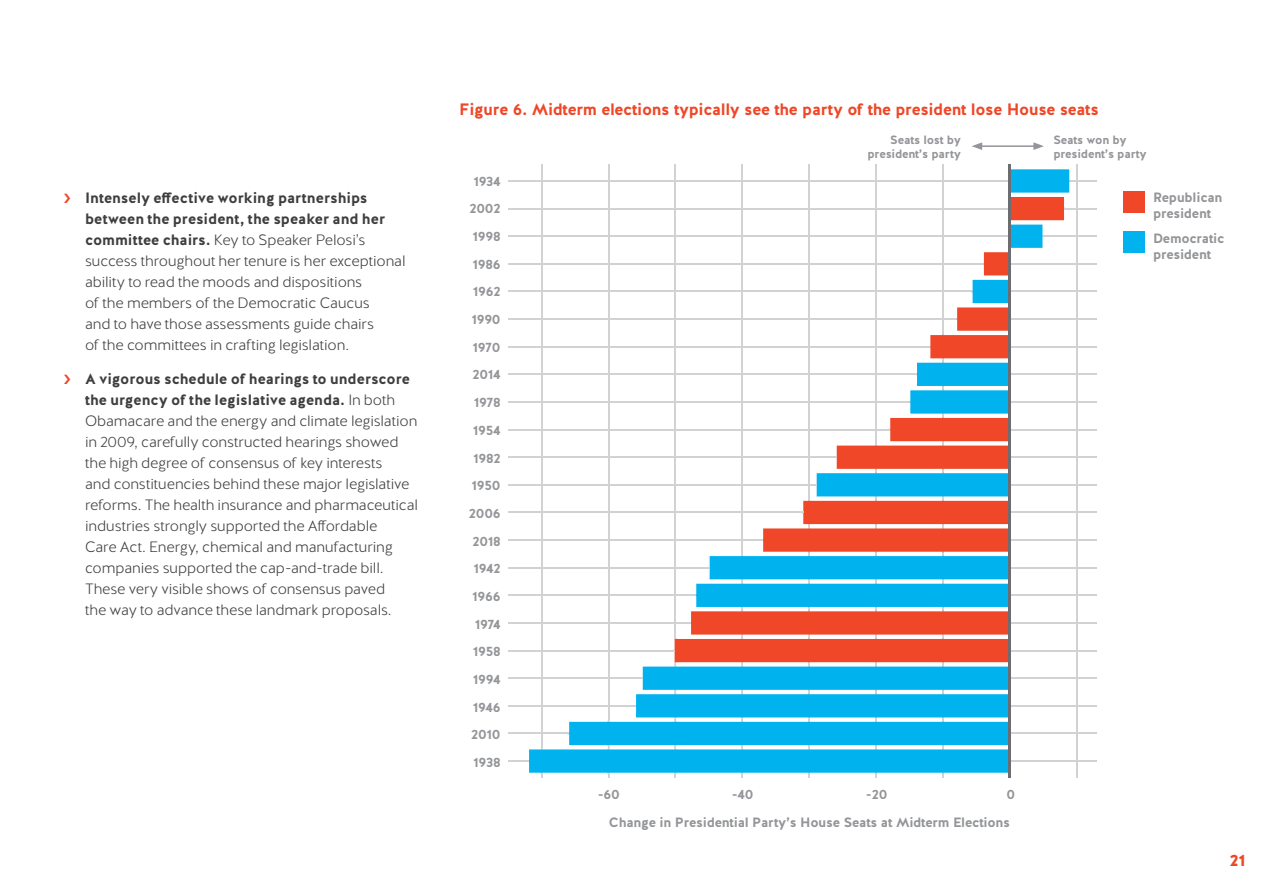
<style>
.page{position:relative;width:1263px;height:893px;background:#fff}
.page>*{position:absolute;margin:0;border:0;box-sizing:border-box;transform-origin:0 0}
.TABLE_HEADING_1{font:700 16.5px "Halis GR";letter-spacing:-.02em;color:#ef4727}
.t1{font:900 16.5px "Halis GR";color:#ef4727}
.t2{font:300 15px/21px "Halis GR";letter-spacing:-.005em;color:#3e3e3f}
.TABLE_HEADING_1-2{font:700 13.5px/16.2px "Halis GR";letter-spacing:-.02em;color:#939598}
.TABLE_HEADING_1-3{font:700 12px/14.4px "Halis GR";letter-spacing:-.02em;color:#939598;text-align:right}
.s1{font-weight:700}
</style>
<div class="page">
<hr style="left:541px;top:164px;width:1px;height:614px;background:#d1d2d4">
<hr style="left:675px;top:164px;width:1px;height:614px;background:#d1d2d4">
<hr style="left:808px;top:164px;width:2px;height:614px;background:#d1d2d4">
<hr style="left:942px;top:164px;width:2px;height:614px;background:#d1d2d4">
<hr style="left:1076px;top:164px;width:1px;height:614px;background:#d1d2d4">
<hr style="left:508px;top:760px;width:589px;height:2px;background:#d1d2d4">
<hr style="left:508px;top:733px;width:589px;height:1px;background:#d1d2d4">
<hr style="left:508px;top:705px;width:589px;height:2px;background:#d1d2d4">
<hr style="left:508px;top:677px;width:589px;height:2px;background:#d1d2d4">
<hr style="left:508px;top:650px;width:589px;height:1px;background:#d1d2d4">
<hr style="left:508px;top:622px;width:589px;height:2px;background:#d1d2d4">
<hr style="left:508px;top:595px;width:589px;height:1px;background:#d1d2d4">
<hr style="left:508px;top:567px;width:589px;height:1px;background:#d1d2d4">
<hr style="left:508px;top:539px;width:589px;height:2px;background:#d1d2d4">
<hr style="left:508px;top:512px;width:589px;height:1px;background:#d1d2d4">
<hr style="left:508px;top:484px;width:589px;height:2px;background:#d1d2d4">
<hr style="left:508px;top:456px;width:589px;height:2px;background:#d1d2d4">
<hr style="left:508px;top:429px;width:589px;height:1px;background:#d1d2d4">
<hr style="left:508px;top:401px;width:589px;height:2px;background:#d1d2d4">
<hr style="left:508px;top:374px;width:589px;height:1px;background:#d1d2d4">
<hr style="left:508px;top:346px;width:589px;height:1px;background:#d1d2d4">
<hr style="left:508px;top:318px;width:589px;height:2px;background:#d1d2d4">
<hr style="left:508px;top:291px;width:589px;height:1px;background:#d1d2d4">
<hr style="left:508px;top:263px;width:589px;height:2px;background:#d1d2d4">
<hr style="left:508px;top:235px;width:589px;height:2px;background:#d1d2d4">
<hr style="left:508px;top:208px;width:589px;height:1px;background:#d1d2d4">
<hr style="left:508px;top:180px;width:589px;height:2px;background:#d1d2d4">
<hr style="left:608px;top:164px;width:1px;height:614px;background:#d1d2d4">
<hr style="left:741px;top:164px;width:2px;height:614px;background:#d1d2d4">
<hr style="left:875px;top:164px;width:2px;height:614px;background:#d1d2d4">
<svg style="left:527px;top:168px;width:544px;height:606px"></svg>
<hr style="left:1009px;top:164px;width:2px;height:614px;background:#6c6d70">
<div style="left:1123px;top:191px;width:21px;height:22px;background:#ef4727"></div>
<div style="left:1123px;top:232px;width:21px;height:21px;background:#00b3ef"></div>
<hr style="left:980px;top:145px;width:56px;height:2px;background:#939598">
<svg style="left:972px;top:142px;width:10px;height:8px"></svg>
<svg style="left:1033px;top:142px;width:11px;height:8px"></svg>
<p class="t2" style="left:85px;top:188px;width:322px"><span class="s1">Intensely effective working partnerships between the president, the speaker and her committee chairs.</span> Key to Speaker Pelosi’s success throughout her tenure is her exceptional ability to read the moods and dispositions<br>of the members of the Democratic Caucus<br>and to have those assessments guide chairs<br>of the committees in crafting legislation.</p>
<p class="t2" style="left:85px;top:369px;width:335px"><span class="s1">A vigorous schedule of hearings to underscore the urgency of the legislative agenda.</span> In both Obamacare and the energy and climate legislation in 2009, carefully constructed hearings showed the high degree of consensus of key interests<br>and constituencies behind these major legislative reforms. The health insurance and pharmaceutical industries strongly supported the Affordable<br>Care Act. Energy, chemical and manufacturing companies supported the cap-and-trade bill.<br>These very visible shows of consensus paved<br>the way to advance these landmark proposals.</p>
<p class="TABLE_HEADING_1" style="left:459px;top:99px;width:641px">Figure 6. Midterm elections typically see the party of the president lose House seats</p>
<p class="TABLE_HEADING_1-2" style="left:473px;top:173px;width:29px">1934</p>
<p class="TABLE_HEADING_1-2" style="left:469px;top:201px;width:33px">2002</p>
<p class="TABLE_HEADING_1-2" style="left:472px;top:228px;width:30px">1998</p>
<p class="TABLE_HEADING_1-2" style="left:472px;top:256px;width:30px">1986</p>
<p class="TABLE_HEADING_1-2" style="left:473px;top:284px;width:29px">1962</p>
<p class="TABLE_HEADING_1-2" style="left:471px;top:312px;width:31px">1990</p>
<p class="TABLE_HEADING_1-2" style="left:473px;top:339px;width:30px">1970</p>
<p class="TABLE_HEADING_1-2" style="left:472px;top:367px;width:30px">2014</p>
<p class="TABLE_HEADING_1-2" style="left:474px;top:395px;width:28px">1978</p>
<p class="TABLE_HEADING_1-2" style="left:473px;top:422px;width:29px">1954</p>
<p class="TABLE_HEADING_1-2" style="left:473px;top:450px;width:29px">1982</p>
<p class="TABLE_HEADING_1-2" style="left:472px;top:478px;width:31px">1950</p>
<p class="TABLE_HEADING_1-2" style="left:469px;top:505px;width:33px">2006</p>
<p class="TABLE_HEADING_1-2" style="left:472px;top:533px;width:30px">2018</p>
<p class="TABLE_HEADING_1-2" style="left:473px;top:561px;width:29px">1942</p>
<p class="TABLE_HEADING_1-2" style="left:472px;top:588px;width:30px">1966</p>
<p class="TABLE_HEADING_1-2" style="left:475px;top:616px;width:27px">1974</p>
<p class="TABLE_HEADING_1-2" style="left:473px;top:644px;width:30px">1958</p>
<p class="TABLE_HEADING_1-2" style="left:473px;top:671px;width:29px">1994</p>
<p class="TABLE_HEADING_1-2" style="left:473px;top:699px;width:29px">1946</p>
<p class="TABLE_HEADING_1-2" style="left:471px;top:727px;width:31px">2010</p>
<p class="TABLE_HEADING_1-2" style="left:473px;top:755px;width:29px">1938</p>
<p class="TABLE_HEADING_1-3" style="left:867px;top:133px;width:95px">Seats lost by president’s party</p>
<p class="TABLE_HEADING_1-3" style="left:1053px;top:133px;width:95px;text-align:left">Seats won by president’s party</p>
<p class="TABLE_HEADING_1-2" style="left:1153px;top:190px;width:71px">Republican president</p>
<p class="TABLE_HEADING_1-2" style="left:1153px;top:231px;width:73px">Democratic president</p>
<p class="TABLE_HEADING_1-2" style="left:598px;top:787px;width:24px">-60</p>
<p class="TABLE_HEADING_1-2" style="left:732px;top:787px;width:23px">-40</p>
<p class="TABLE_HEADING_1-2" style="left:866px;top:787px;width:23px">-20</p>
<p class="TABLE_HEADING_1-2" style="left:1006px;top:787px;width:10px">0</p>
<p class="TABLE_HEADING_1-2" style="left:609px;top:815px;width:403px">Change in Presidential Party’s House Seats at Midterm Elections</p>
<p class="t1" style="left:1230px;top:850px;width:17px">21</p>
</div>
